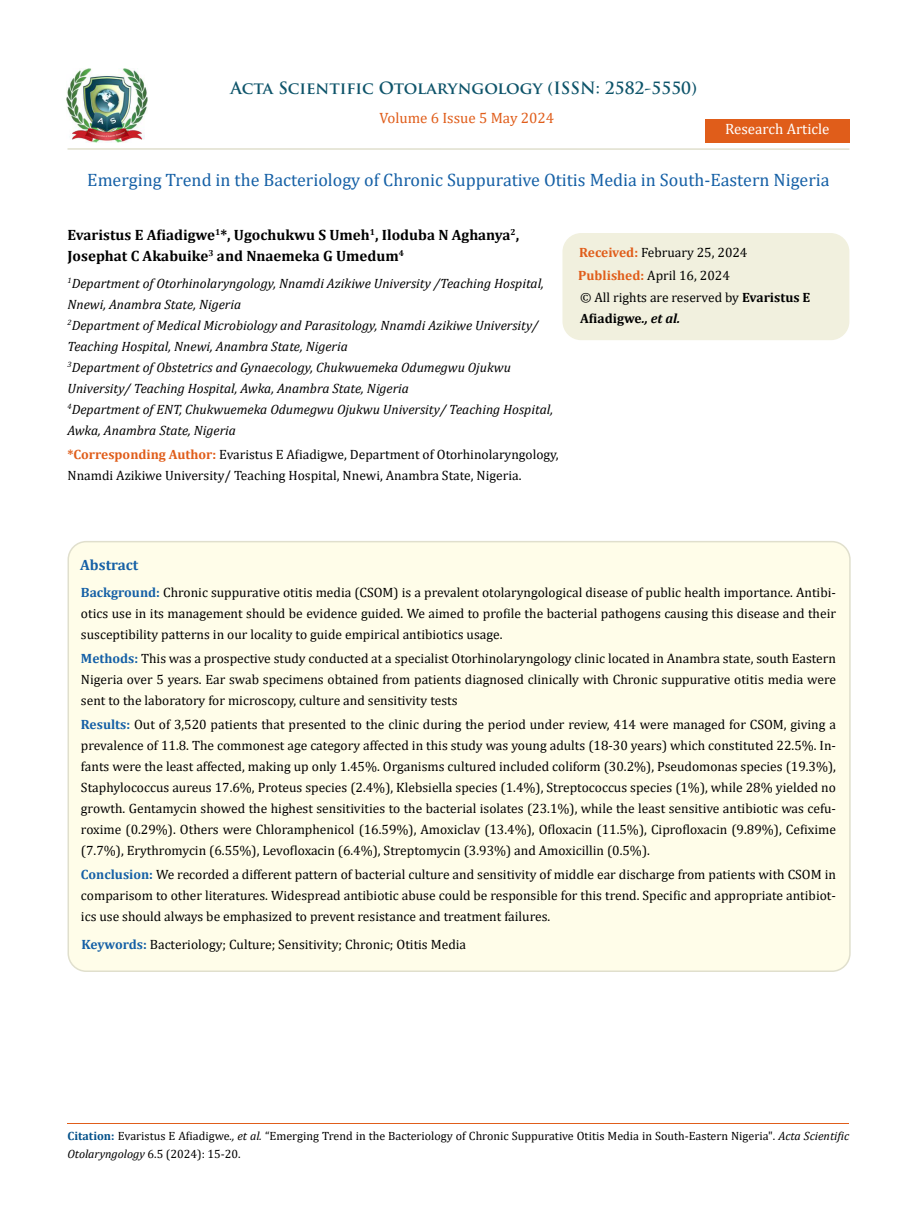
<style>
.page{position:relative;width:917px;height:1224px;background:#fff}
.page>*{position:absolute;margin:0;border:0;box-sizing:border-box;transform-origin:0 0}
.t1{font:18px "Cambria";color:#1560a6}
.t2{font:700 16.5px "Trajan Pro";color:#0e546a}
.t3{font:700 15px/21px "Cambria";color:#000}
.t4{font:15px "Cambria";color:#e05d1a}
.t5{font:700 15px "Cambria";color:#1560a6}
.t6{font:15px "Cambria";color:#fff}
.t7{font:13.5px/21px "Cambria";color:#000;text-align:justify}
.t8{font:italic 13.5px/21px "Cambria";color:#000}
.t9{font:12px/18px "Cambria";color:#000}
.s1{font-weight:700;color:#e05d1a}
.s2{font-weight:700}
.s3{font-weight:700;font-style:italic}
.s4{font-weight:700;color:#1560a6}
.s5{font-weight:700;color:#035089}
.s6{font-style:italic}
</style>
<div class="page">
<img style="left:67px;top:68px;width:80px;height:74px">
<div style="left:705px;top:119px;width:144px;height:23px;background:#e05d1a"></div>
<div style="left:563px;top:234px;width:285px;height:105px;background:#f1f0de;border-radius:18px"></div>
<div style="left:562px;top:233px;width:287px;height:107px;border:2px solid #f1f0de;border-radius:18px"></div>
<div style="left:68px;top:542px;width:781px;height:429px;background:#fffde9;border-radius:18px"></div>
<div style="left:67px;top:541px;width:783px;height:431px;border:2px solid #e0dfcd;border-radius:18px"></div>
<hr style="left:67px;top:1123px;width:782px;height:1px;background:#e05d1a">
<hr style="left:67px;top:148px;width:782px;height:2px;background:#e0dfcd">
<p class="t2" style="left:230px;top:77px;width:468px">Acta Scientific Otolaryngology (ISSN: 2582-5550)</p>
<p class="t4" style="left:379px;top:109px;width:176px">Volume 6 Issue 5 May 2024</p>
<p class="t6" style="left:725px;top:120px;width:106px">Research Article</p>
<h1 class="t1" style="left:87px;top:169px;width:743px">Emerging Trend in the Bacteriology of Chronic Suppurative Otitis Media in South-Eastern Nigeria</h1>
<p class="t3" style="left:67px;top:224px;width:453px">Evaristus E Afiadigwe<sup>1</sup>*, Ugochukwu S Umeh<sup>1</sup>, Iloduba N Aghanya<sup>2</sup>,<br>Josephat C Akabuike<sup>3</sup> and Nnaemeka G Umedum<sup>4</sup></p>
<p class="t8" style="left:67px;top:272px;width:487px"><sup>1</sup>Department of Otorhinolaryngology, Nnamdi Azikiwe University /Teaching Hospital, Nnewi, Anambra State, Nigeria<br><sup>2</sup>Department of Medical Microbiology and Parasitology, Nnamdi Azikiwe University/ Teaching Hospital, Nnewi, Anambra State, Nigeria<br><sup>3</sup>Department of Obstetrics and Gynaecology, Chukwuemeka Odumegwu Ojukwu University/ Teaching Hospital, Awka, Anambra State, Nigeria<br><sup>4</sup>Department of ENT, Chukwuemeka Odumegwu Ojukwu University/ Teaching Hospital, Awka, Anambra State, Nigeria</p>
<p class="t7" style="left:67px;top:443px;width:492px"><span class="s1">*Corresponding Author:</span> Evaristus E Afiadigwe, Department of Otorhinolaryngology,<br>Nnamdi Azikiwe University/ Teaching Hospital, Nnewi, Anambra State, Nigeria.</p>
<p class="t7" style="left:578px;top:241px;width:171px;line-height:23px"><span class="s1">Received:</span> February 25, 2024<br><span class="s1">Published:</span> April 16, 2024</p>
<p class="t7" style="left:580px;top:286px;width:232px">© All rights are reserved by <span class="s2">Evaristus E<br>Afiadigwe</span><span class="s3">., et al.</span></p>
<p class="t5" style="left:80px;top:554px;width:60px">Abstract</p>
<p class="t5" style="left:91px;top:580px;width:60px">Abstract</p>
<p class="t7" style="left:81px;top:582px;width:756px"><span class="s4">Background:</span> Chronic suppurative otitis media (CSOM) is a prevalent otolaryngological disease of public health importance. Antibi&shy;otics use in its management should be evidence guided. We aimed to profile the bacterial pathogens causing this disease and their susceptibility patterns in our locality to guide empirical antibiotics usage.</p>
<p class="t7" style="left:81px;top:648px;width:756px"><span class="s4">Methods:</span> This was a prospective study conducted at a specialist Otorhinolaryngology clinic located in Anambra state, south Eastern Nigeria over 5 years. Ear swab specimens obtained from patients diagnosed clinically with Chronic suppurative otitis media were sent to the laboratory for microscopy, culture and sensitivity tests</p>
<p class="t7" style="left:81px;top:714px;width:756px"><span class="s4">Results:</span> Out of 3,520 patients that presented to the clinic during the period under review, 414 were managed for CSOM, giving a prevalence of 11.8. The commonest age category affected in this study was young adults (18-30 years) which constituted 22.5%. In&shy;fants were the least affected, making up only 1.45%. Organisms cultured included coliform (30.2%), Pseudomonas species (19.3%), Staphylococcus aureus 17.6%, Proteus species (2.4%), Klebsiella species (1.4%), Streptococcus species (1%), while 28% yielded no growth. Gentamycin showed the highest sensitivities to the bacterial isolates (23.1%), while the least sensitive antibiotic was cefu&shy;roxime (0.29%). Others were Chloramphenicol (16.59%), Amoxiclav (13.4%), Ofloxacin (11.5%), Ciprofloxacin (9.89%), Cefixime (7.7%), Erythromycin (6.55%), Levofloxacin (6.4%), Streptomycin (3.93%) and Amoxicillin (0.5%).</p>
<p class="t7" style="left:81px;top:864px;width:756px"><span class="s4">Conclusion:</span> We recorded a different pattern of bacterial culture and sensitivity of middle ear discharge from patients with CSOM in comparisom to other literatures. Widespread antibiotic abuse could be responsible for this trend. Specific and appropriate antibiot&shy;ics use should always be emphasized to prevent resistance and treatment failures.</p>
<p class="t7" style="left:82px;top:934px;width:386px"><span class="s4">Keywords:</span> Bacteriology; Culture; Sensitivity; Chronic; Otitis Media</p>
<p class="t9" style="left:67px;top:1127px;width:783px"><span class="s5">Citation:</span> Evaristus E Afiadigwe<span class="s6">., et al.</span> “Emerging Trend in the Bacteriology of Chronic Suppurative Otitis Media in South-Eastern Nigeria". <span class="s6">Acta Scientific<br>Otolaryngology</span> 6.5 (2024): 15-20.</p>
</div>
